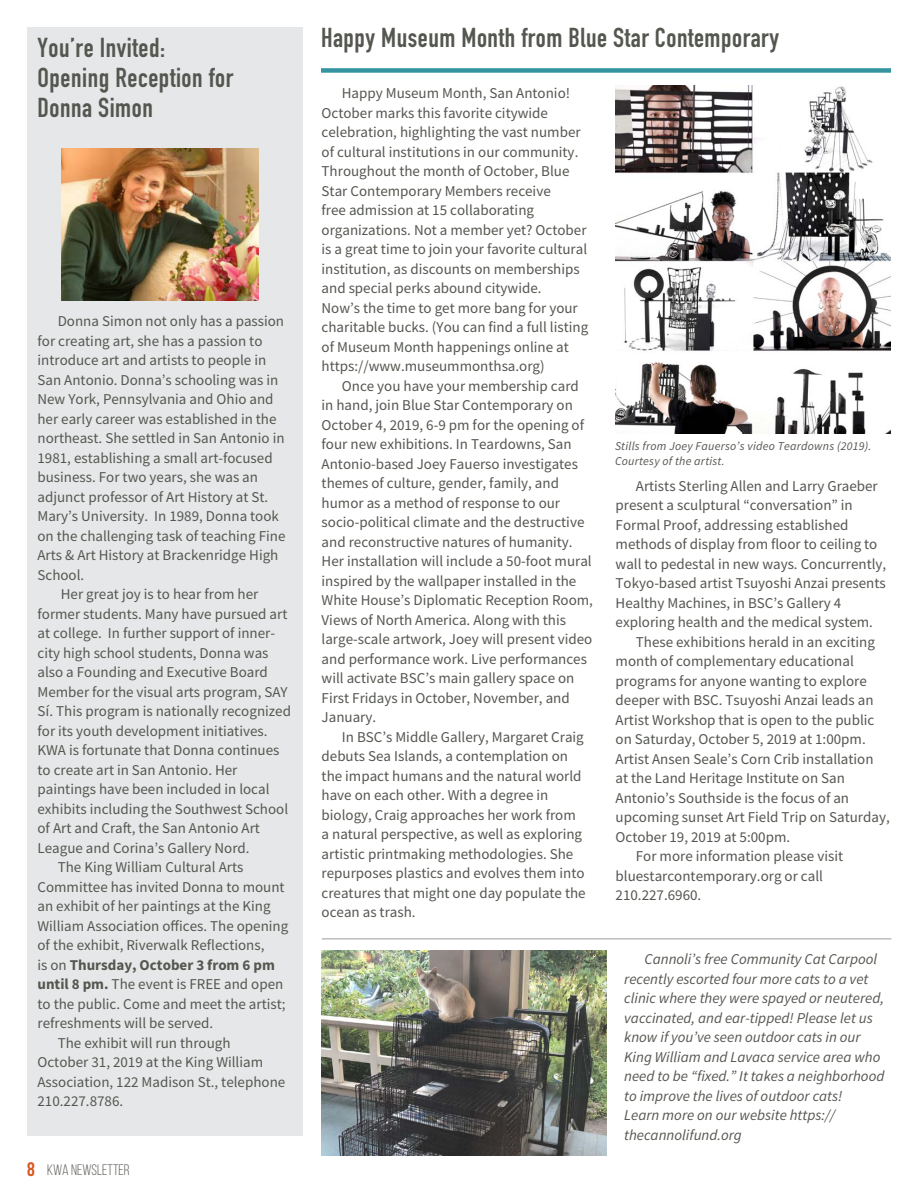
<style>
.page{position:relative;width:918px;height:1188px;background:#fff}
.page>*{position:absolute;margin:0;border:0;box-sizing:border-box;transform-origin:0 0}
.t1{font:700 27px/30px "DIN Condensed";letter-spacing:.02em;color:#545750}
.t2{font:15.15px "Bebas Neue";color:#60645d}
.t3{font:15px/19.5px "Source Sans Pro";color:#545750}
.t4{font:italic 15px/19.5px "Source Sans Pro";color:#545750}
.t5{font:700 15px "Source Sans Pro";color:#545750}
.t6{font:italic 12px/15px "Source Sans Pro";letter-spacing:.02em;color:#545750}
.s1{font-weight:400}
.s2{font-weight:700}
.s3{font-weight:700;font-size:19.5px;color:#d85820}
</style>
<div class="page">
<div style="left:27px;top:27px;width:276px;height:1109px;background:#e6e7e8"></div>
<div style="left:321px;top:68px;width:570px;height:5px;background:#3495a0"></div>
<img style="left:615px;top:85px;width:276px;height:349px">
<img style="left:61px;top:148px;width:198px;height:153px">
<img style="left:322px;top:950px;width:285px;height:205px">
<hr style="left:322px;top:938px;width:569px;height:2px;background:#66676a">
<h1 class="t1" style="left:38px;top:32px;width:197px">You’re Invited:<br>Opening Reception for<br>Donna Simon</h1>
<p class="t3" style="left:58px;top:311px;width:228px">Donna Simon not only has a passion</p>
<p class="t3" style="left:38px;top:331px;width:226px">for creating art, she has a passion to</p>
<p class="t3" style="left:38px;top:350px;width:230px">introduce art and artists to people in</p>
<p class="t3" style="left:38px;top:370px;width:242px">San Antonio. Donna’s schooling was in</p>
<p class="t3" style="left:38px;top:389px;width:238px">New York, Pennsylvania and Ohio and</p>
<p class="t3" style="left:38px;top:409px;width:241px">her early career was established in the</p>
<p class="t3" style="left:38px;top:428px;width:249px">northeast. She settled in San Antonio in</p>
<p class="t3" style="left:38px;top:448px;width:237px">1981, establishing a small art-focused</p>
<p class="t3" style="left:38px;top:467px;width:222px">business. For two years, she was an</p>
<p class="t3" style="left:38px;top:487px;width:232px">adjunct professor of Art History at St.</p>
<p class="t3" style="left:38px;top:506px;width:243px">Mary’s University. In 1989, Donna took</p>
<p class="t3" style="left:38px;top:526px;width:249px">on the challenging task of teaching Fine</p>
<p class="t3" style="left:38px;top:545px;width:242px">Arts &amp; Art History at Brackenridge High</p>
<p class="t3" style="left:38px;top:565px;width:48px">School.</p>
<p class="t3" style="left:61px;top:584px;width:199px">Her great joy is to hear from her</p>
<p class="t3" style="left:38px;top:604px;width:251px">former students. Many have pursued art</p>
<p class="t3" style="left:38px;top:623px;width:239px">at college. In further support of inner-</p>
<p class="t3" style="left:38px;top:643px;width:233px">city high school students, Donna was</p>
<p class="t3" style="left:38px;top:662px;width:232px">also a Founding and Executive Board</p>
<p class="t3" style="left:38px;top:682px;width:252px">Member for the visual arts program, SAY</p>
<p class="t3" style="left:38px;top:701px;width:255px">SÍ. This program is nationally recognized</p>
<p class="t3" style="left:38px;top:721px;width:232px">for its youth development initiatives.</p>
<p class="t3" style="left:38px;top:740px;width:244px">KWA is fortunate that Donna continues</p>
<p class="t3" style="left:38px;top:760px;width:202px">to create art in San Antonio. Her</p>
<p class="t3" style="left:38px;top:779px;width:234px">paintings have been included in local</p>
<p class="t3" style="left:38px;top:799px;width:252px">exhibits including the Southwest School</p>
<p class="t3" style="left:38px;top:818px;width:224px">of Art and Craft, the San Antonio Art</p>
<p class="t3" style="left:38px;top:838px;width:214px">League and Corina’s Gallery Nord.</p>
<p class="t3" style="left:58px;top:857px;width:187px">The King William Cultural Arts</p>
<p class="t3" style="left:38px;top:877px;width:249px">Committee has invited Donna to mount</p>
<p class="t3" style="left:38px;top:896px;width:235px">an exhibit of her paintings at the King</p>
<p class="t3" style="left:38px;top:916px;width:252px">William Association offices. The opening</p>
<p class="t3" style="left:38px;top:935px;width:228px">of the exhibit, Riverwalk Reflections,</p>
<p class="t5" style="left:38px;top:954px;width:239px"><span class="s1">is on</span> Thursday, October 3 from 6 pm</p>
<p class="t3" style="left:38px;top:974px;width:247px"><span class="s2">until 8 pm.</span> The event is FREE and open</p>
<p class="t3" style="left:38px;top:994px;width:250px">to the public. Come and meet the artist;</p>
<p class="t3" style="left:38px;top:1013px;width:177px">refreshments will be served.</p>
<p class="t3" style="left:58px;top:1033px;width:174px">The exhibit will run through</p>
<p class="t3" style="left:38px;top:1052px;width:227px">October 31, 2019 at the King William</p>
<p class="t3" style="left:38px;top:1072px;width:249px">Association, 122 Madison St., telephone</p>
<p class="t3" style="left:38px;top:1091px;width:87px">210.227.8786.</p>
<p class="t2" style="left:27px;top:1162px;width:104px"><span class="s3">8</span> KWA NEWSLETTER</p>
<h1 class="t1" style="left:321px;top:22px;width:459px">Happy Museum Month from Blue Star Contemporary</h1>
<p class="t3" style="left:322px;top:83px;width:268px;text-indent:20px">Happy Museum Month, San Antonio!<br>October marks this favorite citywide celebration, highlighting the vast number of cultural institutions in our community.<br>Throughout the month of October, Blue Star Contemporary Members receive<br>free admission at 15 collaborating organizations. Not a member yet? October is a great time to join your favorite cultural institution, as discounts on memberships and special perks abound citywide.<br>Now’s the time to get more bang for your charitable bucks. (You can find a full listing of Museum Month happenings online at https://www.museummonthsa.org)</p>
<p class="t3" style="left:322px;top:376px;width:273px;text-indent:20px">Once you have your membership card in hand, join Blue Star Contemporary on October 4, 2019, 6-9 pm for the opening of four new exhibitions. In Teardowns, San Antonio-based Joey Fauerso investigates themes of culture, gender, family, and humor as a method of response to our socio-political climate and the destructive and reconstructive natures of humanity.<br>Her installation will include a 50-foot mural inspired by the wallpaper installed in the White House’s Diplomatic Reception Room, Views of North America. Along with this large-scale artwork, Joey will present video and performance work. Live performances will activate BSC’s main gallery space on First Fridays in October, November, and January.</p>
<p class="t3" style="left:322px;top:727px;width:266px;text-indent:20px">In BSC’s Middle Gallery, Margaret Craig debuts Sea Islands, a contemplation on the impact humans and the natural world have on each other. With a degree in biology, Craig approaches her work from a natural perspective, as well as exploring artistic printmaking methodologies. She repurposes plastics and evolves them into creatures that might one day populate the ocean as trash.</p>
<p class="t6" style="left:615px;top:438px;width:258px">Stills from Joey Fauerso’s video Teardowns (2019).<br>Courtesy of the artist.</p>
<p class="t3" style="left:636px;top:476px;width:243px">Artists Sterling Allen and Larry Graeber</p>
<p class="t3" style="left:616px;top:496px;width:239px">present a sculptural “conversation” in</p>
<p class="t3" style="left:616px;top:515px;width:234px">Formal Proof, addressing established</p>
<p class="t3" style="left:616px;top:535px;width:263px">methods of display from floor to ceiling to</p>
<p class="t3" style="left:616px;top:554px;width:272px">wall to pedestal in new ways. Concurrently,</p>
<p class="t3" style="left:616px;top:574px;width:272px">Tokyo-based artist Tsuyoshi Anzai presents</p>
<p class="t3" style="left:616px;top:593px;width:227px">Healthy Machines, in BSC’s Gallery 4</p>
<p class="t3" style="left:616px;top:613px;width:259px">exploring health and the medical system.</p>
<p class="t3" style="left:636px;top:632px;width:241px">These exhibitions herald in an exciting</p>
<p class="t3" style="left:616px;top:652px;width:240px">month of complementary educational</p>
<p class="t3" style="left:616px;top:671px;width:253px">programs for anyone wanting to explore</p>
<p class="t3" style="left:616px;top:691px;width:259px">deeper with BSC. Tsuyoshi Anzai leads an</p>
<p class="t3" style="left:616px;top:710px;width:260px">Artist Workshop that is open to the public</p>
<p class="t3" style="left:616px;top:730px;width:252px">on Saturday, October 5, 2019 at 1:00pm.</p>
<p class="t3" style="left:616px;top:749px;width:260px">Artist Ansen Seale’s Corn Crib installation</p>
<p class="t3" style="left:616px;top:769px;width:231px">at the Land Heritage Institute on San</p>
<p class="t3" style="left:616px;top:788px;width:235px">Antonio’s Southside is the focus of an</p>
<p class="t3" style="left:616px;top:808px;width:276px">upcoming sunset Art Field Trip on Saturday,</p>
<p class="t3" style="left:616px;top:827px;width:176px">October 19, 2019 at 5:00pm.</p>
<p class="t3" style="left:636px;top:847px;width:209px">For more information please visit</p>
<p class="t3" style="left:616px;top:866px;width:209px">bluestarcontemporary.org or call</p>
<p class="t3" style="left:616px;top:886px;width:87px">210.227.6960.</p>
<p class="t4" style="left:624px;top:949px;width:262px;text-indent:20px">Cannoli’s free Community Cat Carpool recently escorted four more cats to a vet clinic where they were spayed or neutered, vaccinated, and ear-tipped! Please let us know if you’ve seen outdoor cats in our King William and Lavaca service area who need to be “fixed.” It takes a neighborhood to improve the lives of outdoor cats!<br>Learn more on our website https:// thecannolifund.org</p>
</div>
